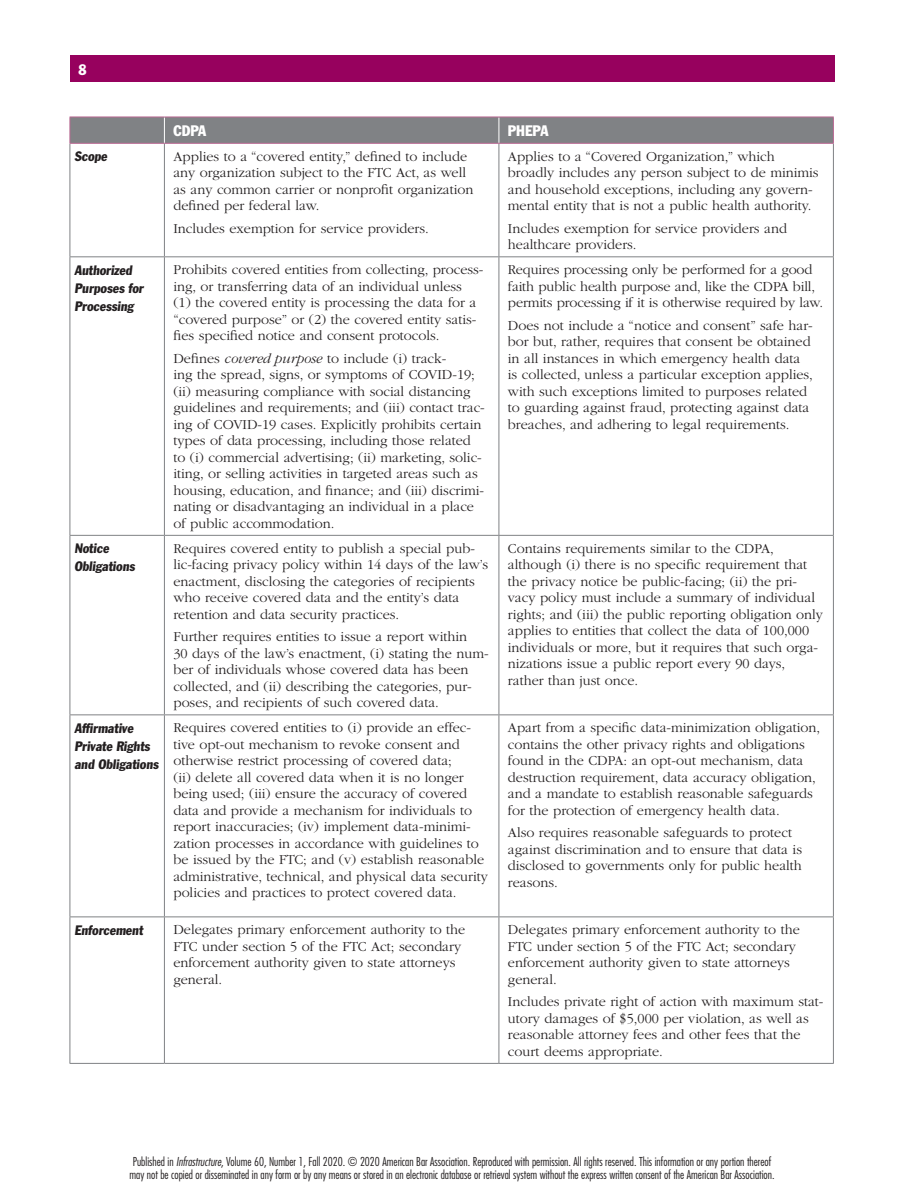
<style>
.page{position:relative;width:918px;height:1188px;background:#fff}
.page>*{position:absolute;margin:0;border:0;box-sizing:border-box;transform-origin:0 0}
.t1{font:condensed 15px "Franklin Gothic Std";color:#fff}
.t2{font:300 14.25px/16.5px "ITC Garamond Std";color:#231f20}
.t3{font:condensed 13.5px/18px "Franklin Gothic Std";color:#231f20}
.t4{font:300 condensed 12px/13.5px "Futura Std";color:#231f20}
.s1{font-style:italic}
</style>
<div class="page">
<div style="left:70px;top:56px;width:765px;height:26px;background:#97015e"></div>
<hr style="left:70px;top:144px;width:1px;height:112px;background:#808285">
<hr style="left:164px;top:144px;width:1px;height:112px;background:#808285">
<hr style="left:499px;top:144px;width:1px;height:112px;background:#808285">
<hr style="left:833px;top:144px;width:1px;height:112px;background:#808285">
<hr style="left:70px;top:256px;width:94px;height:1px;background:#808285">
<hr style="left:70px;top:257px;width:1px;height:278px;background:#808285">
<hr style="left:164px;top:256px;width:335px;height:1px;background:#808285">
<hr style="left:164px;top:257px;width:1px;height:278px;background:#808285">
<hr style="left:499px;top:256px;width:335px;height:1px;background:#808285">
<hr style="left:499px;top:257px;width:1px;height:278px;background:#808285">
<hr style="left:833px;top:257px;width:1px;height:278px;background:#808285">
<hr style="left:70px;top:535px;width:94px;height:1px;background:#808285">
<hr style="left:70px;top:536px;width:1px;height:178px;background:#808285">
<hr style="left:164px;top:535px;width:335px;height:1px;background:#808285">
<hr style="left:164px;top:536px;width:1px;height:178px;background:#808285">
<hr style="left:499px;top:535px;width:335px;height:1px;background:#808285">
<hr style="left:499px;top:536px;width:1px;height:178px;background:#808285">
<hr style="left:833px;top:536px;width:1px;height:178px;background:#808285">
<hr style="left:70px;top:714px;width:94px;height:1px;background:#808285">
<hr style="left:70px;top:715px;width:1px;height:202px;background:#808285">
<hr style="left:164px;top:714px;width:335px;height:1px;background:#808285">
<hr style="left:164px;top:715px;width:1px;height:202px;background:#808285">
<hr style="left:499px;top:714px;width:335px;height:1px;background:#808285">
<hr style="left:499px;top:715px;width:1px;height:202px;background:#808285">
<hr style="left:833px;top:715px;width:1px;height:202px;background:#808285">
<hr style="left:70px;top:917px;width:94px;height:1px;background:#808285">
<hr style="left:70px;top:917px;width:1px;height:146px;background:#808285">
<hr style="left:164px;top:917px;width:335px;height:1px;background:#808285">
<hr style="left:164px;top:917px;width:1px;height:146px;background:#808285">
<hr style="left:499px;top:917px;width:335px;height:1px;background:#808285">
<hr style="left:499px;top:917px;width:1px;height:146px;background:#808285">
<hr style="left:833px;top:917px;width:1px;height:146px;background:#808285">
<hr style="left:70px;top:1063px;width:94px;height:1px;background:#808285">
<hr style="left:164px;top:1063px;width:335px;height:1px;background:#808285">
<hr style="left:499px;top:1063px;width:335px;height:1px;background:#808285">
<hr style="left:70px;top:143px;width:94px;height:1px;background:#bb6993">
<hr style="left:164px;top:143px;width:335px;height:1px;background:#bb6993">
<svg style="left:70px;top:117px;width:764px;height:26px;background:#818185"></svg>
<hr style="left:499px;top:143px;width:335px;height:1px;background:#bb6993">
<p class="t1" style="left:79px;top:60px;width:10px">8</p>
<p class="t1" style="left:173px;top:121px;width:34px">CDPA</p>
<p class="t1" style="left:508px;top:121px;width:42px">PHEPA</p>
<p class="t3" style="left:74px;top:147px;width:36px">Scope</p>
<p class="t2" style="left:173px;top:148px;width:302px">Applies to a “covered entity,” defined to include any organization subject to the FTC Act, as well as any common carrier or nonprofit organization defined per federal law.</p>
<p class="t2" style="left:173px;top:220px;width:257px">Includes exemption for service providers.</p>
<p class="t3" style="left:74px;top:261px;width:72px">Authorized<br>Purposes for<br>Processing</p>
<p class="t2" style="left:173px;top:262px;width:312px">Prohibits covered entities from collecting, process&shy;ing, or transferring data of an individual unless<br>(1) the covered entity is processing the data for a “covered purpose” or (2) the covered entity satis&shy;fies specified notice and consent protocols.</p>
<p class="t2" style="left:173px;top:350px;width:313px">Defines <span class="s1">covered purpose</span> to include (i) track-<br>ing the spread, signs, or symptoms of COVID-19; (ii) measuring compliance with social distancing guidelines and requirements; and (iii) contact trac&shy;ing of COVID-19 cases. Explicitly prohibits certain types of data processing, including those related to (i) commercial advertising; (ii) marketing, solic&shy;iting, or selling activities in targeted areas such as housing, education, and finance; and (iii) discrimi&shy;nating or disadvantaging an individual in a place of public accommodation.</p>
<p class="t3" style="left:74px;top:539px;width:64px">Notice<br>Obligations</p>
<p class="t2" style="left:173px;top:540px;width:316px">Requires covered entity to publish a special pub&shy;lic-facing privacy policy within 14 days of the law’s enactment, disclosing the categories of recipients who receive covered data and the entity’s data retention and data security practices.</p>
<p class="t2" style="left:173px;top:629px;width:317px">Further requires entities to issue a report within<br>30 days of the law’s enactment, (i) stating the num&shy;ber of individuals whose covered data has been collected, and (ii) describing the categories, pur&shy;poses, and recipients of such covered data.</p>
<p class="t2" style="left:508px;top:148px;width:312px">Applies to a “Covered Organization,” which broadly includes any person subject to de minimis and household exceptions, including any govern&shy;mental entity that is not a public health authority.</p>
<p class="t2" style="left:508px;top:220px;width:281px">Includes exemption for service providers and healthcare providers.</p>
<p class="t2" style="left:508px;top:262px;width:317px">Requires processing only be performed for a good faith public health purpose and, like the CDPA bill, permits processing if it is otherwise required by law.</p>
<p class="t2" style="left:508px;top:317px;width:307px">Does not include a “notice and consent” safe har&shy;bor but, rather, requires that consent be obtained in all instances in which emergency health data is collected, unless a particular exception applies, with such exceptions limited to purposes related to guarding against fraud, protecting against data breaches, and adhering to legal requirements.</p>
<p class="t2" style="left:508px;top:540px;width:317px">Contains requirements similar to the CDPA, although (i) there is no specific requirement that the privacy notice be public-facing; (ii) the pri&shy;vacy policy must include a summary of individual rights; and (iii) the public reporting obligation only applies to entities that collect the data of 100,000 individuals or more, but it requires that such orga&shy;nizations issue a public report every 90 days, rather than just once.</p>
<p class="t3" style="left:74px;top:719px;width:88px">Affirmative<br>Private Rights and Obligations</p>
<p class="t2" style="left:173px;top:720px;width:316px">Requires covered entities to (i) provide an effec&shy;tive opt-out mechanism to revoke consent and otherwise restrict processing of covered data;<br>(ii) delete all covered data when it is no longer being used; (iii) ensure the accuracy of covered data and provide a mechanism for individuals to report inaccuracies; (iv) implement data-minimi&shy;zation processes in accordance with guidelines to be issued by the FTC; and (v) establish reasonable administrative, technical, and physical data security policies and practices to protect covered data.</p>
<p class="t2" style="left:508px;top:720px;width:314px">Apart from a specific data-minimization obligation, contains the other privacy rights and obligations found in the CDPA: an opt-out mechanism, data destruction requirement, data accuracy obligation, and a mandate to establish reasonable safeguards for the protection of emergency health data.</p>
<p class="t2" style="left:508px;top:825px;width:296px">Also requires reasonable safeguards to protect against discrimination and to ensure that data is disclosed to governments only for public health reasons.</p>
<p class="t3" style="left:74px;top:921px;width:72px">Enforcement</p>
<p class="t2" style="left:173px;top:922px;width:293px">Delegates primary enforcement authority to the FTC under section 5 of the FTC Act; secondary enforcement authority given to state attorneys general.</p>
<p class="t2" style="left:508px;top:922px;width:293px">Delegates primary enforcement authority to the FTC under section 5 of the FTC Act; secondary enforcement authority given to state attorneys general.</p>
<p class="t2" style="left:508px;top:994px;width:317px">Includes private right of action with maximum stat&shy;utory damages of $5,000 per violation, as well as reasonable attorney fees and other fees that the court deems appropriate.</p>
<p class="t4" style="left:129px;top:1154px;width:647px">Published in <span class="s1">Infrastructure</span>, Volume 60, Number 1, Fall 2020. © 2020 American Bar Association. Reproduced with permission. All rights reserved. This information or any portion thereof may not be copied or disseminated in any form or by any means or stored in an electronic database or retrieval system without the express written consent of the American Bar Association.</p>
</div>
